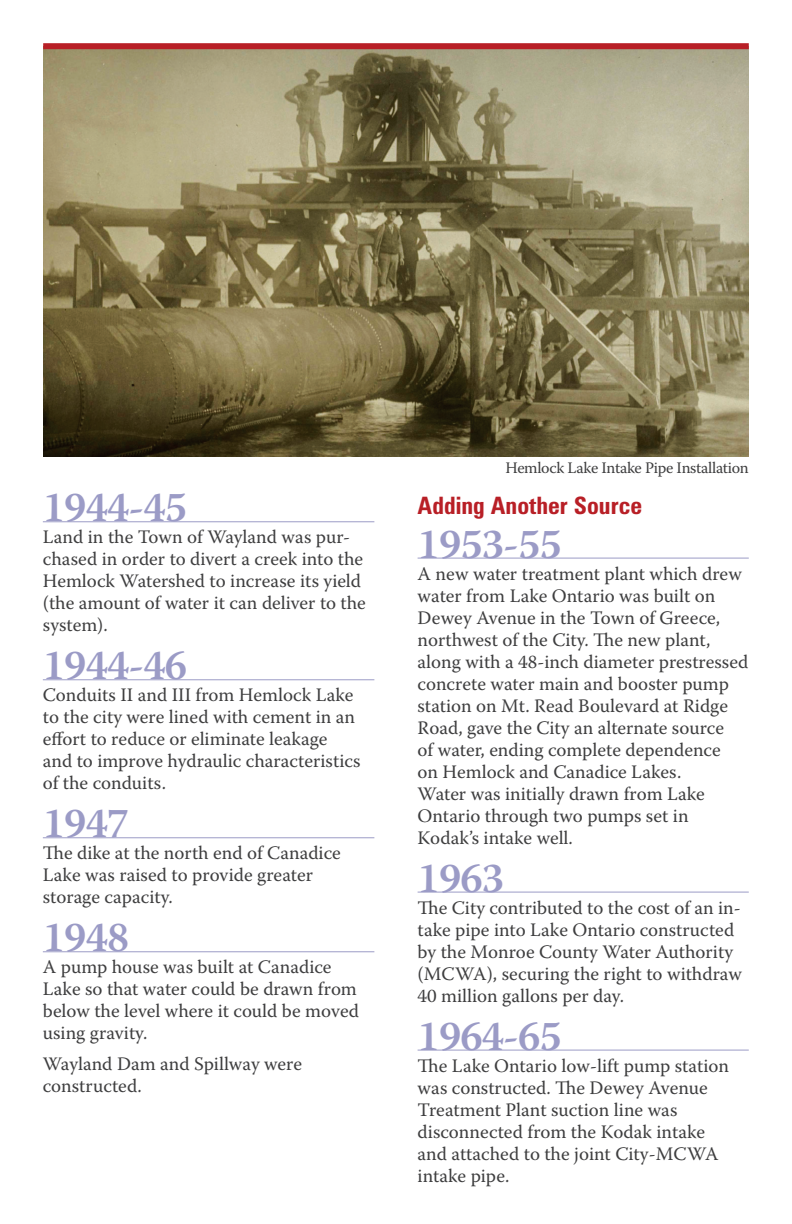
<style>
.page{position:relative;width:792px;height:1224px;background:#fff}
.page>*{position:absolute;margin:0;border:0;box-sizing:border-box;transform-origin:0 0}
.t1{font:600 42px "Warnock Pro";letter-spacing:-.02em;color:#9b9bc6}
.t2{font:700 condensed 24px "Zurich BT";color:#b81f26}
.t3{font:19px/22px "Warnock Pro";color:#3e3e3f}
.t4{font:16px "Warnock Pro";letter-spacing:-.02em;color:#3e3e3f}
</style>
<div class="page">
<img style="left:43px;top:49px;width:706px;height:407px">
<hr style="left:43px;top:521px;width:331px;height:1px;background:#9b9bc6">
<hr style="left:43px;top:679px;width:331px;height:1px;background:#9b9bc6">
<hr style="left:43px;top:837px;width:331px;height:1px;background:#9b9bc6">
<hr style="left:43px;top:951px;width:331px;height:1px;background:#9b9bc6">
<hr style="left:418px;top:558px;width:331px;height:1px;background:#9b9bc6">
<hr style="left:418px;top:892px;width:331px;height:1px;background:#9b9bc6">
<hr style="left:418px;top:1050px;width:331px;height:1px;background:#9b9bc6">
<div style="left:43px;top:43px;width:706px;height:6px;background:#b81f26"></div>
<h1 class="t1" style="left:43px;top:482px;width:146px">1944-45</h1>
<p class="t3" style="left:43px;top:526px;width:325px">Land in the Town of Wayland was pur&shy;chased in order to divert a creek into the<br>Hemlock Watershed to increase its yield (the amount of water it can deliver to the system).</p>
<h1 class="t1" style="left:43px;top:640px;width:146px">1944-46</h1>
<p class="t3" style="left:43px;top:684px;width:319px">Conduits II and III from Hemlock Lake to the city were lined with cement in an effort to reduce or eliminate leakage and to improve hydraulic characteristics of the conduits.</p>
<h1 class="t1" style="left:43px;top:798px;width:88px">1947</h1>
<p class="t3" style="left:43px;top:842px;width:299px">The dike at the north end of Canadice<br>Lake was raised to provide greater storage capacity.</p>
<h1 class="t1" style="left:43px;top:912px;width:88px">1948</h1>
<p class="t3" style="left:43px;top:956px;width:318px">A pump house was built at Canadice<br>Lake so that water could be drawn from below the level where it could be moved using gravity.</p>
<p class="t3" style="left:43px;top:1053px;width:261px">Wayland Dam and Spillway were constructed.</p>
<p class="t4" style="left:505px;top:458px;width:245px">Hemlock Lake Intake Pipe Installation</p>
<p class="t2" style="left:418px;top:490px;width:226px">Adding Another Source</p>
<h1 class="t1" style="left:418px;top:519px;width:146px">1953-55</h1>
<p class="t3" style="left:418px;top:562px;width:332px">A new water treatment plant which drew water from Lake Ontario was built on Dewey Avenue in the Town of Greece, northwest of the City. The new plant, along with a 48-inch diameter prestressed concrete water main and booster pump station on Mt. Read Boulevard at Ridge Road, gave the City an alternate source<br>of water, ending complete dependence<br>on Hemlock and Canadice Lakes.<br>Water was initially drawn from Lake Ontario through two pumps set in Kodak’s intake well.</p>
<h1 class="t1" style="left:418px;top:853px;width:88px">1963</h1>
<p class="t3" style="left:418px;top:896px;width:326px">The City contributed to the cost of an in&shy;take pipe into Lake Ontario constructed by the Monroe County Water Authority (MCWA), securing the right to withdraw 40 million gallons per day.</p>
<h1 class="t1" style="left:418px;top:1011px;width:146px">1964-65</h1>
<p class="t3" style="left:418px;top:1054px;width:313px">The Lake Ontario low-lift pump station was constructed. The Dewey Avenue<br>Treatment Plant suction line was disconnected from the Kodak intake and attached to the joint City-MCWA intake pipe.</p>
</div>
